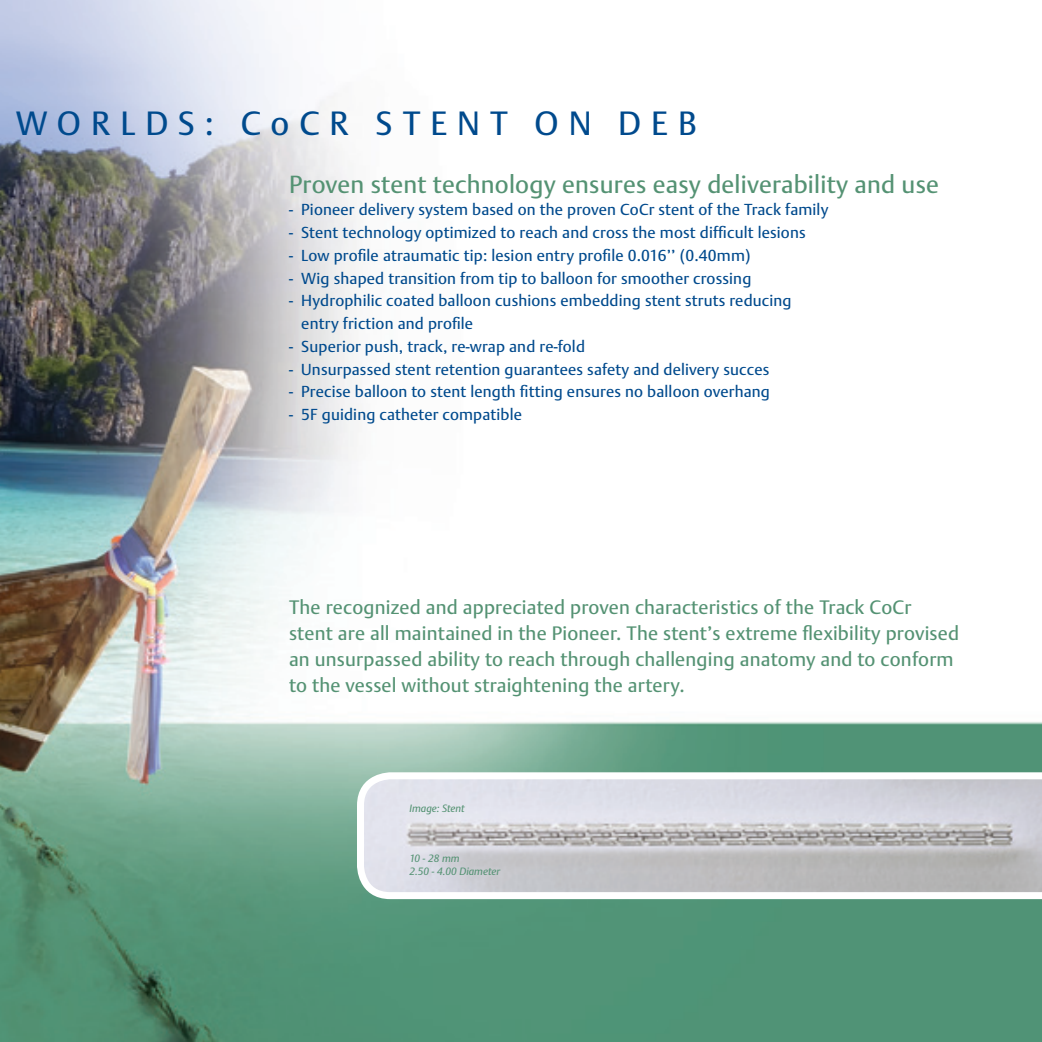
<style>
.page{position:relative;width:1042px;height:1042px;background:#fff}
.page>*{position:absolute;margin:0;border:0;box-sizing:border-box;transform-origin:0 0}
.t1{font:33.25px "DTL Argo T";letter-spacing:.3em;color:#004a8d}
.t2{font:24.5px "Dutch Argo";letter-spacing:.01em;color:#549273}
.t3{font:19.25px/26.2px "Dutch Argo";letter-spacing:.01em;color:#549273}
.t4{font:15.75px/22.8px "Dutch Argo";letter-spacing:.01em;color:#004a8d}
.t5{font:italic 10.5px/12.6px "Dutch Argo";color:#549273}
</style>
<div class="page">
<img style="left:0;top:0;width:1042px;height:1042px">
<svg style="left:357px;top:772px;width:685px;height:127px;background:#cfd0d4"></svg>
<h1 class="t1" style="left:16px;top:104px;width:682px">WORLDS: CoCR STENT ON DEB</h1>
<h2 class="t2" style="left:289px;top:169px;width:651px">Proven stent technology ensures easy deliverability and use</h2>
<p class="t4" style="left:289px;top:198px;width:541px">- Pioneer delivery system based on the proven CoCr stent of the Track family</p>
<p class="t4" style="left:289px;top:221px;width:518px">- Stent technology optimized to reach and cross the most difficult lesions</p>
<p class="t4" style="left:289px;top:244px;width:463px">- Low profile atraumatic tip: lesion entry profile 0.016’’ (0.40mm)</p>
<p class="t4" style="left:289px;top:266px;width:464px">- Wig shaped transition from tip to balloon for smoother crossing</p>
<p class="t4" style="left:301px;top:289px;width:492px;text-indent:-12px">- Hydrophilic coated balloon cushions embedding stent struts reducing entry friction and profile</p>
<p class="t4" style="left:289px;top:335px;width:297px">- Superior push, track, re-wrap and re-fold</p>
<p class="t4" style="left:289px;top:357px;width:482px">- Unsurpassed stent retention guarantees safety and delivery succes</p>
<p class="t4" style="left:289px;top:380px;width:482px">- Precise balloon to stent length fitting ensures no balloon overhang</p>
<p class="t4" style="left:289px;top:403px;width:234px">- 5F guiding catheter compatible</p>
<p class="t3" style="left:289px;top:593px;width:671px">The recognized and appreciated proven characteristics of the Track CoCr stent are all maintained in the Pioneer. The stent’s extreme flexibility provised an unsurpassed ability to reach through challenging anatomy and to conform to the vessel without straightening the artery.</p>
<p class="t5" style="left:409px;top:801px;width:57px">Image: Stent</p>
<p class="t5" style="left:409px;top:852px;width:92px">10 - 28 mm<br>2.50 - 4.00 Diameter</p>
</div>
